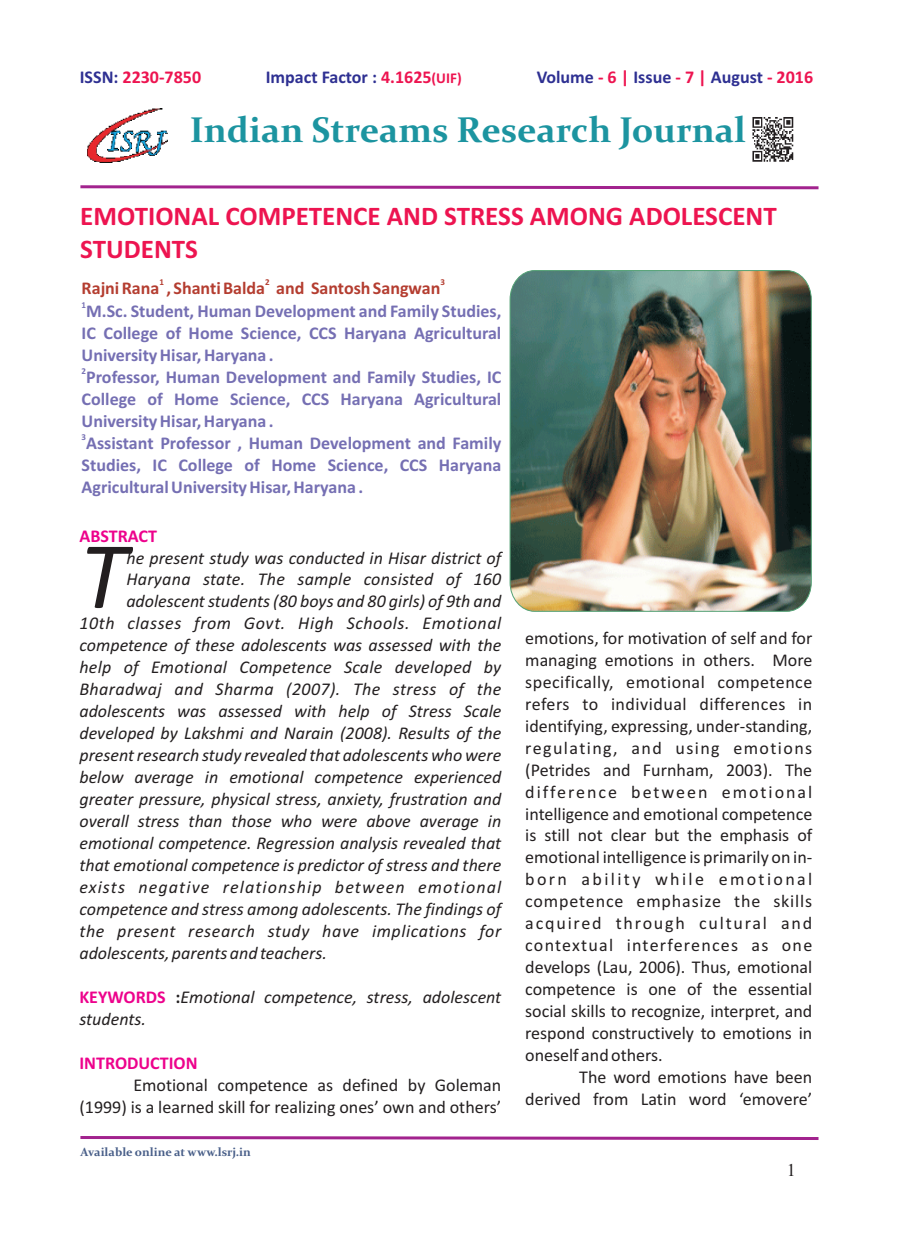
<style>
.page{position:relative;width:898px;height:1242px;background:#fff}
.page>*{position:absolute;margin:0;border:0;box-sizing:border-box;transform-origin:0 0}
.t1{font:italic 96.15px "Calibri";color:#231f20}
.t2{font:700 36px "Constantia";color:#1c94a0}
.t3{font:700 27px/33px "Calibri";color:#ed1450}
.t4{font:18px/21.9px "Calibri";color:#231f20;text-align:right}
.t5{font:italic 18px "Calibri";color:#231f20}
.t6{font:700 18px/21.9px "Calibri";color:#756fb3;text-align:justify}
.t7{font:italic 18px "Calibri";letter-spacing:.03em;color:#231f20}
.t8{font:700 18px "Calibri";color:#2e3092}
.t9{font:italic 18px "Calibri";letter-spacing:.06em;color:#231f20}
.t10{font:italic 18px "Calibri";letter-spacing:.02em;color:#231f20}
.t11{font:700 18px "Calibri";color:#b43d30}
.t12{font:700 18px "Calibri";color:#ed028c}
.t13{font:700 18px "Calibri";color:#ed1450}
.t14{font:18px "Times New Roman";color:#231f20}
.t15{font:700 12px "Constantia";color:#485e88}
.t16{font:700 9px "Calibri";color:#b43d30}
.t17{font:700 9px "Calibri";color:#756fb3}
.s1{color:#2e3092}
.s2{color:#ed1450}
.s3{font-size:15px;color:#ed1450}
.s4{font-weight:700;font-style:normal}
</style>
<div class="page">
<img style="left:752px;top:117px;width:42px;height:45px">
<svg style="left:80px;top:185px;width:739px;height:5px"></svg>
<img style="left:509px;top:270px;width:302px;height:341px">
<svg style="left:80px;top:1136px;width:739px;height:4px;background:#b859a9"></svg>
<img style="left:87px;top:108px;width:81px;height:55px">
<p class="t13" style="left:80px;top:69px;width:123px"><span class="s1">ISSN:</span> 2230-7850</p>
<p class="t8" style="left:266px;top:69px;width:197px">Impact Factor : <span class="s2">4.1625</span><span class="s3">(UIF)</span></p>
<p class="t8" style="left:536px;top:69px;width:278px">Volume <span class="s2">- 6 |</span> Issue <span class="s2">- 7 |</span> August <span class="s2">- 2016</span></p>
<h2 class="t2" style="left:190px;top:115px;width:557px">Indian Streams Research Journal</h2>
<h3 class="t3" style="left:80px;top:202px;width:697px">EMOTIONAL COMPETENCE AND STRESS AMONG ADOLESCENT<br>STUDENTS</h3>
<p class="t16" style="left:159px;top:278px;width:6px">1</p>
<p class="t16" style="left:265px;top:278px;width:6px">2</p>
<p class="t16" style="left:440px;top:278px;width:6px">3</p>
<p class="t11" style="left:82px;top:281px;width:360px">Rajni Rana , Shanti Balda and Santosh Sangwan</p>
<p class="t17" style="left:82px;top:301px;width:6px">1</p>
<p class="t6" style="left:82px;top:301px;width:421px">M.Sc. Student, Human Development and Family Studies, IC College of Home Science, CCS Haryana Agricultural University Hisar, Haryana .</p>
<p class="t17" style="left:82px;top:367px;width:6px">2</p>
<p class="t6" style="left:82px;top:367px;width:421px">Professor, Human Development and Family Studies, IC College of Home Science, CCS Haryana Agricultural University Hisar, Haryana .</p>
<p class="t17" style="left:82px;top:433px;width:6px">3</p>
<p class="t6" style="left:82px;top:434px;width:421px">Assistant Professor , Human Development and Family Studies, IC College of Home Science, CCS Haryana Agricultural University Hisar, Haryana .</p>
<p class="t12" style="left:79px;top:528px;width:79px">ABSTRACT</p>
<h1 class="t1" style="left:79px;top:535px;width:48px">T</h1>
<p class="t5" style="left:126px;top:550px;width:376px">he present study was conducted in Hisar district of</p>
<p class="t5" style="left:126px;top:572px;width:376px">Haryana state. The sample consisted of 160</p>
<p class="t5" style="left:126px;top:594px;width:376px">adolescent students (80 boys and 80 girls) of 9th and</p>
<p class="t7" style="left:79px;top:616px;width:423px">10th classes from Govt. High Schools. Emotional</p>
<p class="t5" style="left:79px;top:638px;width:423px">competence of these adolescents was assessed with the</p>
<p class="t5" style="left:79px;top:660px;width:423px">help of Emotional Competence Scale developed by</p>
<p class="t10" style="left:79px;top:682px;width:423px">Bharadwaj and Sharma (2007). The stress of the</p>
<p class="t5" style="left:79px;top:704px;width:423px">adolescents was assessed with help of Stress Scale</p>
<p class="t5" style="left:79px;top:726px;width:423px">developed by Lakshmi and Narain (2008). Results of the</p>
<p class="t5" style="left:79px;top:748px;width:423px">present research study revealed that adolescents who were</p>
<p class="t5" style="left:79px;top:770px;width:423px">below average in emotional competence experienced</p>
<p class="t5" style="left:79px;top:791px;width:423px">greater pressure, physical stress, anxiety, frustration and</p>
<p class="t5" style="left:79px;top:813px;width:423px">overall stress than those who were above average in</p>
<p class="t5" style="left:79px;top:835px;width:423px">emotional competence. Regression analysis revealed that</p>
<p class="t5" style="left:79px;top:857px;width:423px">that emotional competence is predictor of stress and there</p>
<p class="t9" style="left:79px;top:879px;width:423px">exists negative relationship between emotional</p>
<p class="t5" style="left:79px;top:901px;width:423px">competence and stress among adolescents. The findings of</p>
<p class="t7" style="left:79px;top:923px;width:423px">the present research study have implications for</p>
<p class="t5" style="left:79px;top:945px;width:249px">adolescents, parents and teachers.</p>
<p class="t5" style="left:175px;top:989px;width:327px"><span class="s4">:</span>Emotional competence, stress, adolescent</p>
<p class="t5" style="left:79px;top:1011px;width:68px">students.</p>
<p class="t12" style="left:79px;top:989px;width:88px">KEYWORDS</p>
<p class="t12" style="left:79px;top:1055px;width:120px">INTRODUCTION</p>
<p class="t4" style="left:79px;top:1075px;width:423px">Emotional competence as defined by Goleman<br>(1999) is a learned skill for realizing ones’ own and others’</p>
<p class="t15" style="left:80px;top:1147px;width:172px">Available online at www.lsrj.in</p>
<p class="t4" style="left:525px;top:628px;width:288px;text-align:justify">emotions, for motivation of self and for managing emotions in others. More specifically, emotional competence refers to individual differences in identifying, expressing, under-standing, regulating, and using emotions (Petrides and Furnham, 2003). The difference between emotional intelligence and emotional competence is still not clear but the emphasis of emotional intelligence is primarily on in&shy;born ability while emotional competence emphasize the skills acquired through cultural and contextual interferences as one develops (Lau, 2006). Thus, emotional competence is one of the essential social skills to recognize, interpret, and respond constructively to emotions in oneself and others.</p>
<p class="t4" style="left:525px;top:1067px;width:288px">The word emotions have been derived from Latin word ‘emovere’</p>
<p class="t14" style="left:786px;top:1164px;width:10px">1</p>
</div>
